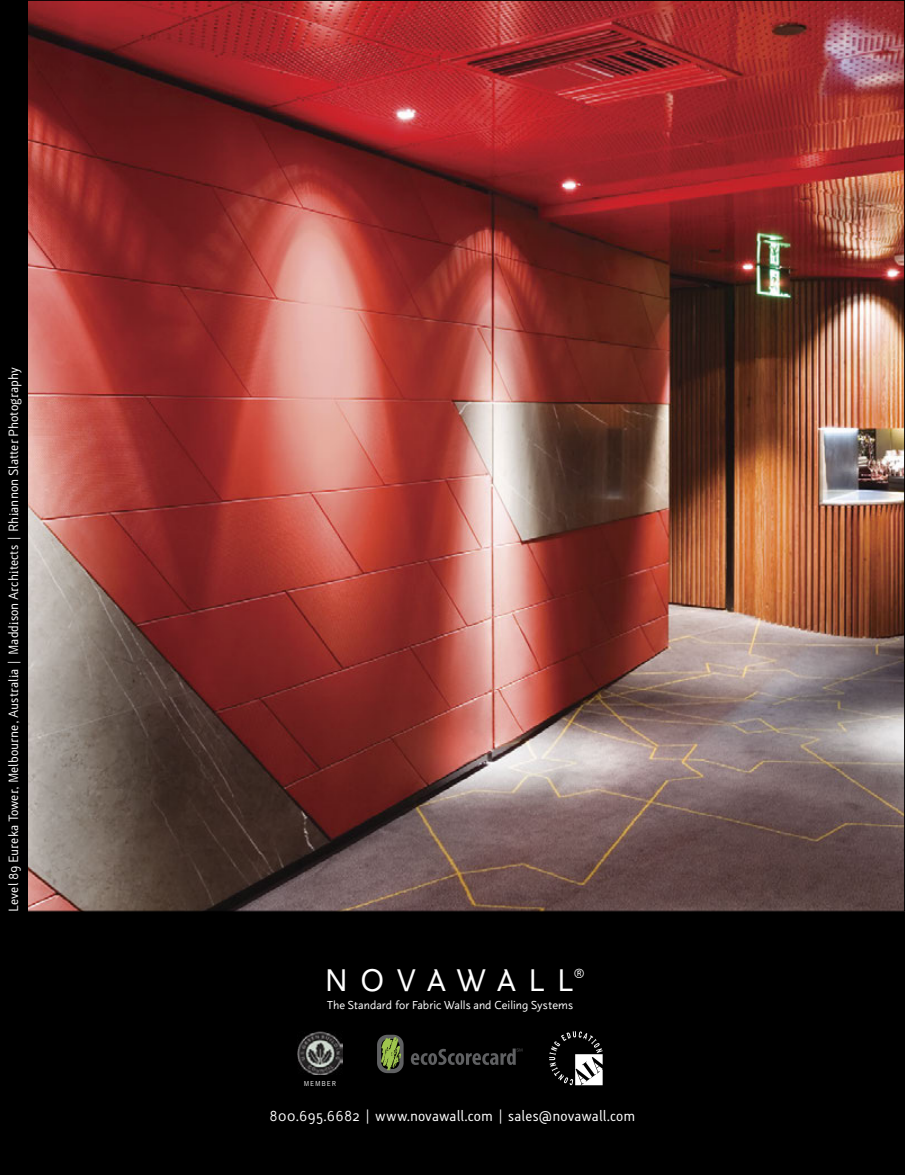
<style>
.page{position:relative;width:905px;height:1175px;background:#fff}
.page>*{position:absolute;margin:0;border:0;box-sizing:border-box;transform-origin:0 0}
.t1{font:31.5px "Lux Sans";letter-spacing:.41em;color:#fff}
.t2{font:13.5px "Lacuna";color:#fff}
.t3{font:12px "Lacuna";color:#fff}
.t4{font:11.55px "Lux Sans";letter-spacing:.005em;color:#fff}
.t5{font:6.3px "Lacuna";letter-spacing:.14em;color:#fff}
</style>
<div class="page">
<div style="left:0;top:0;width:904px;height:1174px;background:#000"></div>
<img style="left:28px;top:2px;width:874px;height:907px">
<img style="left:298px;top:1031px;width:44px;height:43px">
<svg style="left:377px;top:1034px;width:26px;height:39px"></svg>
<svg style="left:411px;top:1048px;width:111px;height:17px"></svg>
<svg style="left:549px;top:1031px;width:53px;height:54px"></svg>
<p class="t3" style="left:6px;top:911px;width:546px;rotate:-90deg">Level 89 Eureka Tower, Melbourne, Australia | Maddison Architects | Rhiannon Slatter Photography</p>
<p class="t4" style="left:573px;top:965px;width:13px">®</p>
<h1 class="t1" style="left:325px;top:962px;width:250px">NOVAWALL</h1>
<p class="t4" style="left:327px;top:998px;width:247px">The Standard for Fabric Walls and Ceiling Systems</p>
<p class="t5" style="left:304px;top:1079px;width:34px">MEMBER</p>
<p class="t2" style="left:269px;top:1107px;width:367px">800.695.6682 | www.novawall.com | sales@novawall.com</p>
</div>
